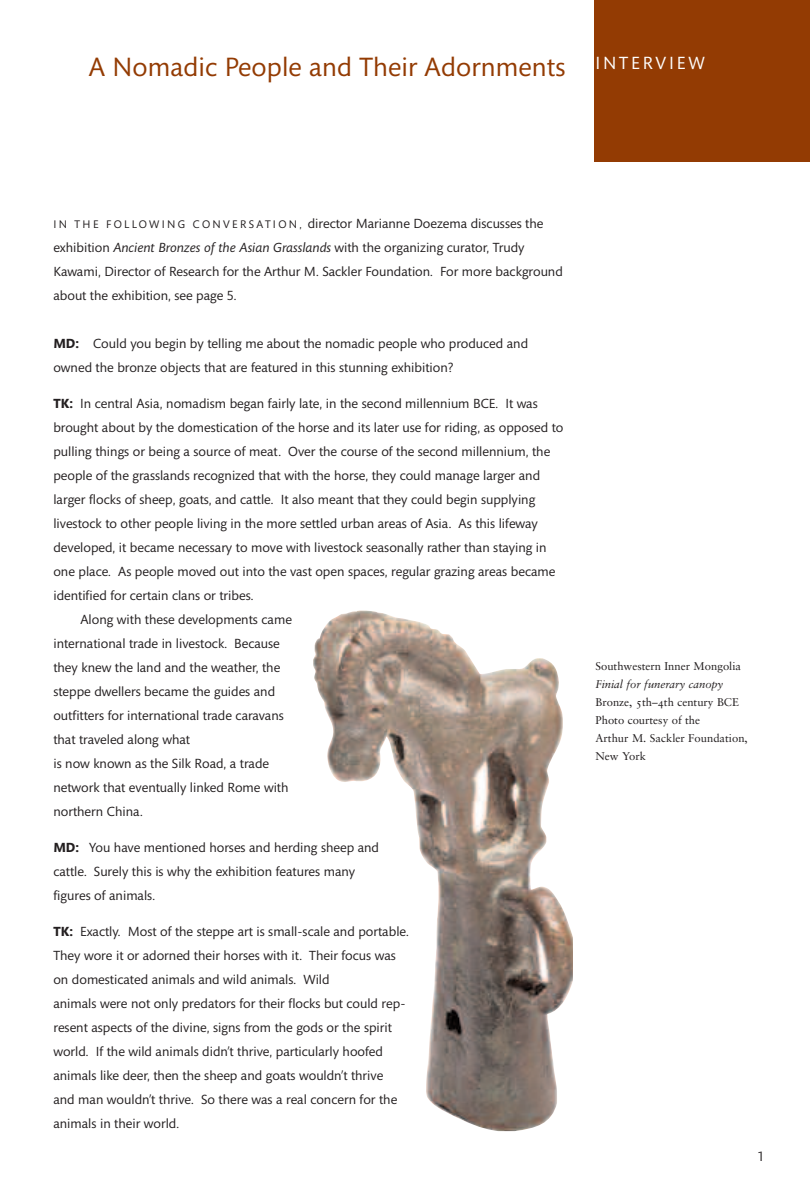
<style>
.page{position:relative;width:810px;height:1188px;background:#fff}
.page>*{position:absolute;margin:0;border:0;box-sizing:border-box;transform-origin:0 0}
.t1{font:27px "Mundo Sans";letter-spacing:.005em;color:#933b03}
.t2{font:13.5px/24px "Mundo Sans";color:#231f20}
.t3{font:11.25px/18px "Sabon";color:#231f20}
.t4{font:11.25px "Sabon Italic Os F";color:#231f20}
.s1{font-size:11.25px}
.s2{font-style:italic}
.s3{font-weight:700}
.s4{font-family:"Sabon Roman SC"}
</style>
<div class="page">
<div style="left:594px;top:0;width:216px;height:162px;background:#933b03"></div>
<img style="left:313px;top:610px;width:260px;height:521px">
<h1 class="t1" style="left:89px;top:57px;width:618px">A Nomadic People and Their Adornments <sup>INTERVIEW</sup></h1>
<p class="t2" style="left:53px;top:213px;width:511px"><span class="s1">I N T H E F O L L O W I N G C O N V E R S AT I O N ,</span> director Marianne Doezema discusses the exhibition <span class="s2">Ancient Bronzes of the Asian Grasslands</span> with the organizing curator, Trudy Kawami, Director of Research for the Arthur M. Sackler Foundation. For more background about the exhibition, see page 5.</p>
<p class="t2" style="left:53px;top:333px;width:476px"><span class="s3">MD:</span> Could you begin by telling me about the nomadic people who produced and owned the bronze objects that are featured in this stunning exhibition?</p>
<p class="t2" style="left:53px;top:393px;width:486px"><span class="s3">TK:</span> In central Asia, nomadism began fairly late, in the second millennium BCE. It was</p>
<p class="t2" style="left:53px;top:417px;width:512px">brought about by the domestication of the horse and its later use for riding, as opposed to</p>
<p class="t2" style="left:53px;top:441px;width:498px">pulling things or being a source of meat. Over the course of the second millennium, the</p>
<p class="t2" style="left:53px;top:465px;width:488px">people of the grasslands recognized that with the horse, they could manage larger and</p>
<p class="t2" style="left:53px;top:489px;width:483px">larger flocks of sheep, goats, and cattle. It also meant that they could begin supplying</p>
<p class="t2" style="left:53px;top:513px;width:486px">livestock to other people living in the more settled urban areas of Asia. As this lifeway</p>
<p class="t2" style="left:53px;top:537px;width:495px">developed, it became necessary to move with livestock seasonally rather than staying in</p>
<p class="t2" style="left:53px;top:561px;width:504px">one place. As people moved out into the vast open spaces, regular grazing areas became</p>
<p class="t2" style="left:53px;top:585px;width:202px">identified for certain clans or tribes.</p>
<p class="t2" style="left:80px;top:609px;width:213px">Along with these developments came</p>
<p class="t2" style="left:53px;top:633px;width:228px">international trade in livestock. Because</p>
<p class="t2" style="left:53px;top:657px;width:228px">they knew the land and the weather, the</p>
<p class="t2" style="left:53px;top:681px;width:223px">steppe dwellers became the guides and</p>
<p class="t2" style="left:53px;top:705px;width:232px">outfitters for international trade caravans</p>
<p class="t2" style="left:53px;top:729px;width:138px">that traveled along what</p>
<p class="t2" style="left:53px;top:753px;width:217px">is now known as the Silk Road, a trade</p>
<p class="t2" style="left:53px;top:777px;width:237px">network that eventually linked Rome with</p>
<p class="t2" style="left:53px;top:801px;width:91px">northern China.</p>
<p class="t2" style="left:53px;top:837px;width:327px"><span class="s3">MD:</span> You have mentioned horses and herding sheep and cattle. Surely this is why the exhibition features many figures of animals.</p>
<p class="t2" style="left:53px;top:921px;width:357px"><span class="s3">TK:</span> Exactly. Most of the steppe art is small-scale and portable.<br>They wore it or adorned their horses with it. Their focus was on domesticated animals and wild animals. Wild<br>animals were not only predators for their flocks but could rep&shy;resent aspects of the divine, signs from the gods or the spirit world. If the wild animals didn’t thrive, particularly hoofed animals like deer, then the sheep and goats wouldn’t thrive<br>and man wouldn’t thrive. So there was a real concern for the animals in their world.</p>
<p class="t3" style="left:596px;top:658px;width:147px">Southwestern Inner Mongolia</p>
<p class="t4" style="left:596px;top:679px;width:129px">Finial for funerary canopy</p>
<p class="t3" style="left:596px;top:694px;width:154px">Bronze, <span class="s4">5</span>th–<span class="s4">4</span>th century BCE<br>Photo courtesy of the<br>Arthur M. Sackler Foundation,<br>New York</p>
<p class="t2" style="left:758px;top:1146px;width:8px">1</p>
</div>
